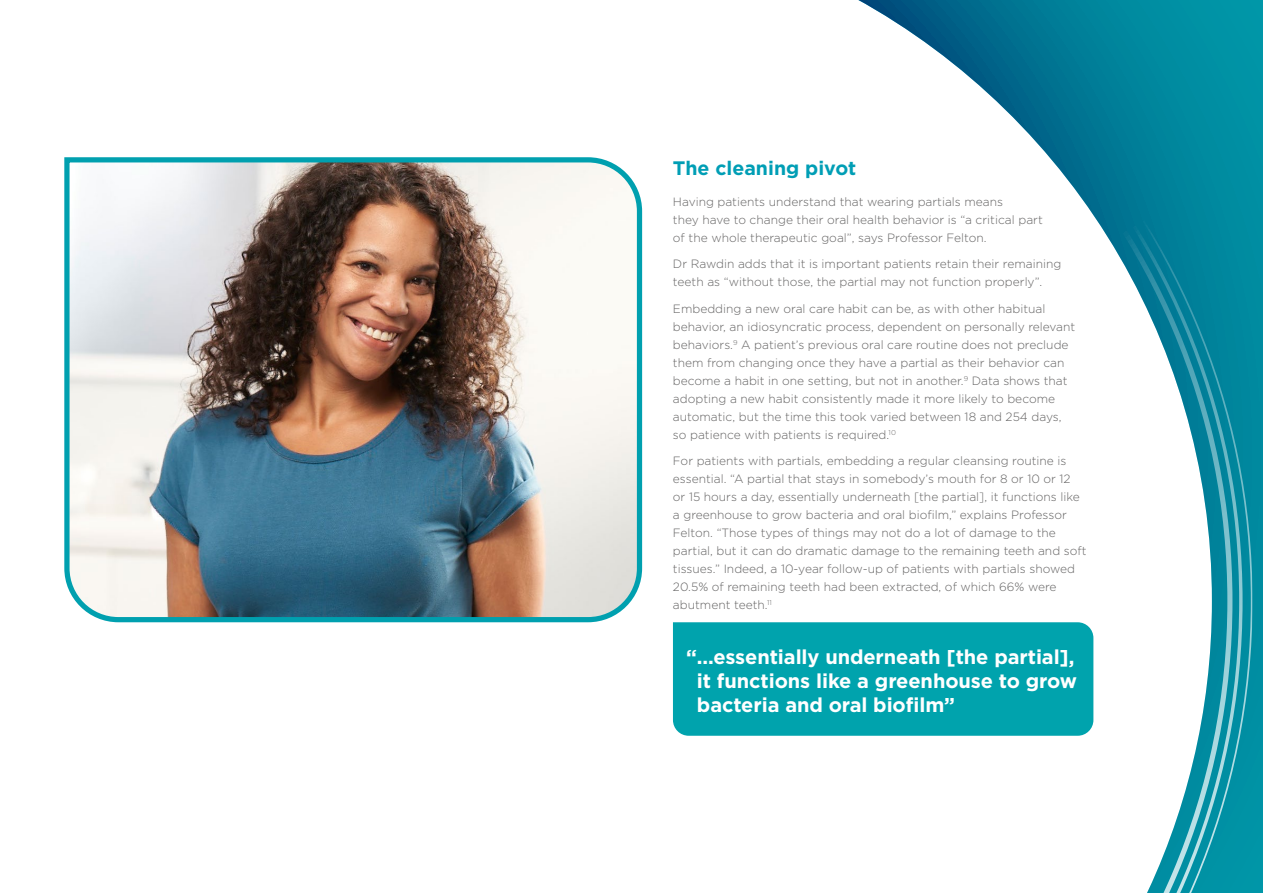
<style>
.page{position:relative;width:1263px;height:893px;background:#fff}
.page>*{position:absolute;margin:0;border:0;box-sizing:border-box;transform-origin:0 0}
.t1{font:700 19.95px/24px "Gotham";letter-spacing:-.005em;color:#fff}
.t2{font:700 19.5px "Gotham";color:#009eb5}
.t3{font:300 12px/18px "Gotham";color:#646363}
</style>
<div class="page">
<img style="left:64px;top:157px;width:579px;height:466px">
<svg style="left:858px;top:0;width:405px;height:893px"></svg>
<div style="left:673px;top:622px;width:420px;height:114px;background:#00a3ad"></div>
<h2 class="t2" style="left:673px;top:155px;width:185px">The cleaning pivot</h2>
<p class="t3" style="left:673px;top:192px;width:371px">Having patients understand that wearing partials means<br>they have to change their oral health behavior is “a critical part of the whole therapeutic goal”, says Professor Felton.</p>
<p class="t3" style="left:673px;top:255px;width:390px">Dr Rawdin adds that it is important patients retain their remaining teeth as “without those, the partial may not function properly”.</p>
<p class="t3" style="left:673px;top:299px;width:404px">Embedding a new oral care habit can be, as with other habitual behavior, an idiosyncratic process, dependent on personally relevant behaviors.<sup>9</sup> A patient’s previous oral care routine does not preclude them from changing once they have a partial as their behavior can become a habit in one setting, but not in another.<sup>9</sup> Data shows that adopting a new habit consistently made it more likely to become automatic, but the time this took varied between 18 and 254 days, so patience with patients is required.<sup>10</sup></p>
<p class="t3" style="left:673px;top:452px;width:415px">For patients with partials, embedding a regular cleansing routine is essential. “A partial that stays in somebody’s mouth for 8 or 10 or 12<br>or 15 hours a day, essentially underneath [the partial], it functions like a greenhouse to grow bacteria and oral biofilm,” explains Professor Felton. “Those types of things may not do a lot of damage to the partial, but it can do dramatic damage to the remaining teeth and soft tissues.” Indeed, a 10-year follow-up of patients with partials showed 20.5% of remaining teeth had been extracted, of which 66% were abutment teeth.<sup>11</sup></p>
<h1 class="t1" style="left:697px;top:644px;width:382px;text-indent:-11px">“...essentially underneath [the partial], it functions like a greenhouse to grow bacteria and oral biofilm”</h1>
</div>
